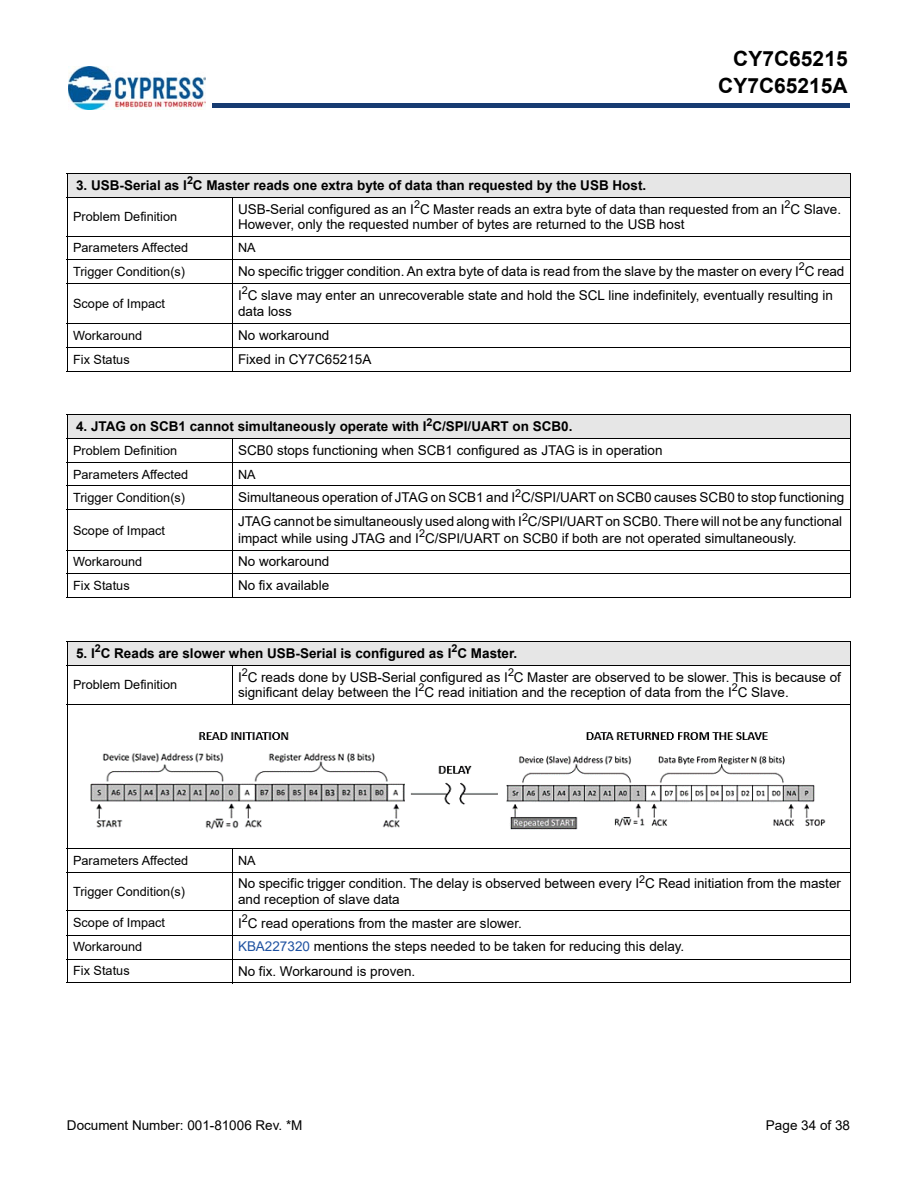
<style>
.page{position:relative;width:918px;height:1188px;background:#fff}
.page>*{position:absolute;margin:0;border:0;box-sizing:border-box;transform-origin:0 0}
.t1{font:700 21px/27px "Arial";color:#000;text-align:right}
.t2{font:13.5px/15px "Arial";color:#000}
.t3{font:700 13.5px "Arial";color:#000}
.t4{font:12.75px "Arial";color:#000}
.s1{color:#1f52a1}
</style>
<div class="page">
<hr style="left:213px;top:104px;width:637px;height:4px;background:#163b71">
<img style="left:68px;top:67px;width:138px;height:42px">
<div style="left:67px;top:173px;width:783px;height:24px;background:#e6e6e6"></div>
<hr style="left:67px;top:173px;width:1px;height:198px;background:#000">
<hr style="left:232px;top:197px;width:1px;height:174px;background:#000">
<hr style="left:850px;top:173px;width:1px;height:198px;background:#000">
<hr style="left:67px;top:173px;width:784px;height:1px;background:#000">
<hr style="left:67px;top:197px;width:784px;height:1px;background:#000">
<hr style="left:67px;top:236px;width:784px;height:1px;background:#000">
<hr style="left:67px;top:259px;width:784px;height:1px;background:#000">
<hr style="left:67px;top:283px;width:784px;height:1px;background:#000">
<hr style="left:67px;top:323px;width:784px;height:1px;background:#000">
<hr style="left:67px;top:347px;width:784px;height:1px;background:#000">
<hr style="left:67px;top:371px;width:784px;height:1px;background:#000">
<div style="left:67px;top:415px;width:783px;height:24px;background:#e6e6e6"></div>
<hr style="left:67px;top:415px;width:1px;height:182px;background:#000">
<hr style="left:232px;top:438px;width:1px;height:160px;background:#000">
<hr style="left:850px;top:415px;width:1px;height:182px;background:#000">
<hr style="left:67px;top:414px;width:784px;height:1px;background:#000">
<hr style="left:67px;top:438px;width:784px;height:1px;background:#000">
<hr style="left:67px;top:462px;width:784px;height:1px;background:#000">
<hr style="left:67px;top:485px;width:784px;height:1px;background:#000">
<hr style="left:67px;top:509px;width:784px;height:1px;background:#000">
<hr style="left:67px;top:550px;width:784px;height:1px;background:#000">
<hr style="left:67px;top:573px;width:784px;height:1px;background:#000">
<hr style="left:67px;top:597px;width:784px;height:1px;background:#000">
<div style="left:67px;top:641px;width:783px;height:24px;background:#e6e6e6"></div>
<hr style="left:67px;top:642px;width:1px;height:341px;background:#000">
<hr style="left:232px;top:665px;width:1px;height:40px;background:#000">
<hr style="left:232px;top:848px;width:1px;height:135px;background:#000">
<hr style="left:850px;top:642px;width:1px;height:341px;background:#000">
<hr style="left:67px;top:641px;width:784px;height:1px;background:#000">
<hr style="left:67px;top:665px;width:784px;height:1px;background:#000">
<hr style="left:67px;top:704px;width:784px;height:1px;background:#000">
<hr style="left:67px;top:848px;width:784px;height:1px;background:#000">
<hr style="left:67px;top:872px;width:784px;height:1px;background:#000">
<hr style="left:67px;top:911px;width:784px;height:1px;background:#000">
<hr style="left:67px;top:935px;width:784px;height:1px;background:#000">
<hr style="left:67px;top:959px;width:784px;height:1px;background:#000">
<hr style="left:67px;top:983px;width:784px;height:1px;background:#000">
<img style="left:90px;top:732px;width:736px;height:98px">
<h1 class="t1" style="left:718px;top:46px;width:131px">CY7C65215<br>CY7C65215A</h1>
<p class="t3" style="left:76px;top:177px;width:572px">3. USB-Serial as I<sup>2</sup>C Master reads one extra byte of data than requested by the USB Host.</p>
<p class="t4" style="left:73px;top:209px;width:106px">Problem Definition</p>
<p class="t2" style="left:238px;top:201px;width:605px">USB-Serial configured as an I<sup>2</sup>C Master reads an extra byte of data than requested from an I<sup>2</sup>C Slave.<br>However, only the requested number of bytes are returned to the USB host</p>
<p class="t4" style="left:73px;top:241px;width:117px">Parameters Affected</p>
<p class="t4" style="left:238px;top:241px;width:19px">NA</p>
<p class="t4" style="left:73px;top:264px;width:114px">Trigger Condition(s)</p>
<p class="t2" style="left:238px;top:264px;width:608px">No specific trigger condition. An extra byte of data is read from the slave by the master on every I<sup>2</sup>C read</p>
<p class="t4" style="left:73px;top:296px;width:94px">Scope of Impact</p>
<p class="t2" style="left:238px;top:287px;width:596px;line-height:16.5px">I<sup>2</sup>C slave may enter an unrecoverable state and hold the SCL line indefinitely, eventually resulting in data loss</p>
<p class="t4" style="left:73px;top:328px;width:71px">Workaround</p>
<p class="t2" style="left:238px;top:328px;width:93px">No workaround</p>
<p class="t4" style="left:73px;top:352px;width:58px">Fix Status</p>
<p class="t2" style="left:238px;top:351px;width:135px">Fixed in CY7C65215A</p>
<p class="t3" style="left:76px;top:419px;width:498px">4. JTAG on SCB1 cannot simultaneously operate with I<sup>2</sup>C/SPI/UART on SCB0.</p>
<p class="t4" style="left:73px;top:443px;width:106px">Problem Definition</p>
<p class="t2" style="left:238px;top:443px;width:426px">SCB0 stops functioning when SCB1 configured as JTAG is in operation</p>
<p class="t4" style="left:73px;top:467px;width:117px">Parameters Affected</p>
<p class="t4" style="left:238px;top:467px;width:19px">NA</p>
<p class="t4" style="left:73px;top:491px;width:114px">Trigger Condition(s)</p>
<p class="t2" style="left:238px;top:490px;width:608px">Simultaneous operation of JTAG on SCB1 and I<sup>2</sup>C/SPI/UART on SCB0 causes SCB0 to stop functioning</p>
<p class="t4" style="left:73px;top:523px;width:94px">Scope of Impact</p>
<p class="t2" style="left:238px;top:513px;width:606px;line-height:16.5px">JTAG cannot be simultaneously used along with I<sup>2</sup>C/SPI/UART on SCB0. There will not be any functional impact while using JTAG and I<sup>2</sup>C/SPI/UART on SCB0 if both are not operated simultaneously.</p>
<p class="t4" style="left:73px;top:555px;width:71px">Workaround</p>
<p class="t2" style="left:238px;top:554px;width:93px">No workaround</p>
<p class="t4" style="left:73px;top:578px;width:58px">Fix Status</p>
<p class="t2" style="left:238px;top:578px;width:93px">No fix available</p>
<p class="t3" style="left:76px;top:645px;width:443px">5. I<sup>2</sup>C Reads are slower when USB-Serial is configured as I<sup>2</sup>C Master.</p>
<p class="t4" style="left:73px;top:677px;width:106px">Problem Definition</p>
<p class="t2" style="left:238px;top:669px;width:604px">I<sup>2</sup>C reads done by USB-Serial configured as I<sup>2</sup>C Master are observed to be slower. This is because of significant delay between the I<sup>2</sup>C read initiation and the reception of data from the I<sup>2</sup>C Slave.</p>
<p class="t4" style="left:73px;top:853px;width:117px">Parameters Affected</p>
<p class="t4" style="left:238px;top:853px;width:19px">NA</p>
<p class="t4" style="left:73px;top:884px;width:114px">Trigger Condition(s)</p>
<p class="t2" style="left:238px;top:876px;width:604px">No specific trigger condition. The delay is observed between every I<sup>2</sup>C Read initiation from the master and reception of slave data</p>
<p class="t4" style="left:73px;top:916px;width:94px">Scope of Impact</p>
<p class="t2" style="left:238px;top:915px;width:285px">I<sup>2</sup>C read operations from the master are slower.</p>
<p class="t4" style="left:73px;top:940px;width:71px">Workaround</p>
<p class="t2" style="left:238px;top:939px;width:448px"><span class="s1">KBA227320</span> mentions the steps needed to be taken for reducing this delay.</p>
<p class="t4" style="left:73px;top:964px;width:58px">Fix Status</p>
<p class="t2" style="left:238px;top:963px;width:179px">No fix. Workaround is proven.</p>
<p class="t2" style="left:67px;top:1117px;width:237px">Document Number: 001-81006 Rev. *M</p>
<p class="t2" style="left:766px;top:1117px;width:86px">Page 34 of 38</p>
</div>
